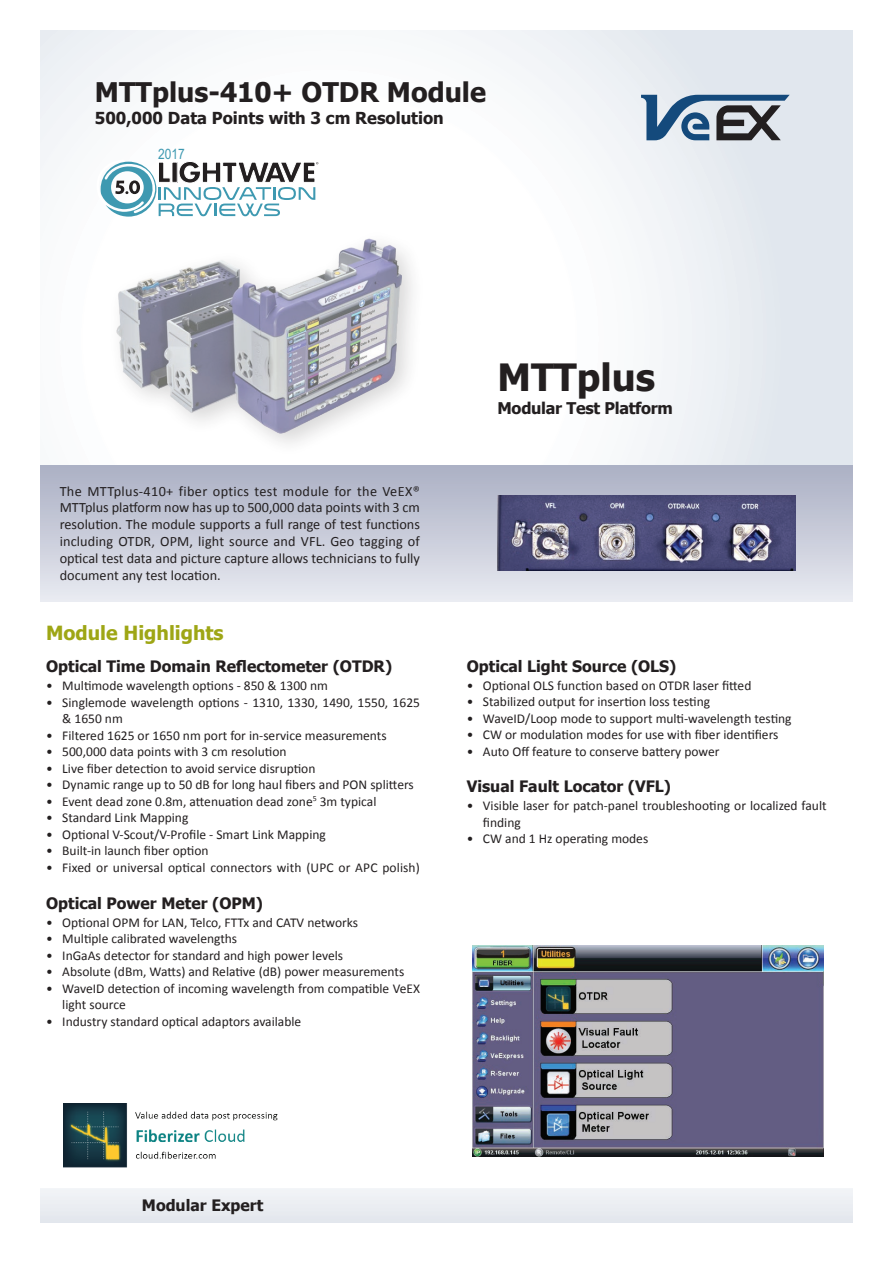
<style>
.page{position:relative;width:893px;height:1263px;background:#fff}
.page>*{position:absolute;margin:0;border:0;box-sizing:border-box;transform-origin:0 0}
.t1{font:700 37.5px "Tahoma";color:#231f20}
.t2{font:700 27px "Tahoma";color:#231f20}
.t3{font:700 19.5px "Tahoma";color:#9ea615}
.t4{font:700 16.5px "Tahoma";color:#231f20}
.t5{font:700 16.2px "Tahoma";letter-spacing:-.015em;color:#231f20}
.t6{font:700 15.75px "Tahoma";color:#231f20}
.t7{font:14.4px "Arial Narrow";color:#3e99b1}
.t8{font:14.25px/16.8px "Calibri";color:#231f20;text-align:justify}
.t9{font:13.5px/16.5px "Calibri";color:#231f20}
</style>
<div class="page">
<div style="left:40px;top:30px;width:813px;height:462px;background:linear-gradient(to right,#fff,#e9eef3)"></div>
<div style="left:40px;top:465px;width:813px;height:136px;background:linear-gradient(to bottom,#aaafc3,#e7e9f0)"></div>
<div style="left:40px;top:1188px;width:813px;height:34px;background:#eaedf2"></div>
<svg style="left:641px;top:95px;width:149px;height:45px;background:#7f92a5"></svg>
<div style="left:107px;top:228px;width:319px;height:229px;background:#231f20;opacity:.3"></div>
<img style="left:116px;top:237px;width:285px;height:196px">
<img style="left:498px;top:495px;width:297px;height:76px">
<img style="left:473px;top:946px;width:350px;height:210px">
<svg style="left:95px;top:158px;width:223px;height:59px"></svg>
<img style="left:63px;top:1103px;width:215px;height:65px">
<h2 class="t2" style="left:95px;top:74px;width:393px">MTTplus-410+ OTDR Module</h2>
<p class="t4" style="left:95px;top:106px;width:350px">500,000 Data Points with 3 cm Resolution</p>
<p class="t7" style="left:158px;top:143px;width:28px">2017</p>
<p class="t8" style="left:60px;top:482px;width:362px">The MTTplus-410+ fiber optics test module for the VeEX® MTTplus platform now has up to 500,000 data points with 3 cm resolution. The module supports a full range of test functions including OTDR, OPM, light source and VFL. Geo tagging of optical test data and picture capture allows technicians to fully document any test location.</p>
<h3 class="t3" style="left:46px;top:619px;width:179px">Module Highlights</h3>
<p class="t6" style="left:46px;top:655px;width:348px">Optical Time Domain Reflectometer (OTDR)</p>
<p class="t9" style="left:46px;top:677px;width:283px">• Multimode wavelength options - 850 &amp; 1300 nm</p>
<p class="t9" style="left:62px;top:694px;width:359px;text-indent:-16px">• Singlemode wavelength options - 1310, 1330, 1490, 1550, 1625 &amp; 1650 nm</p>
<p class="t9" style="left:46px;top:727px;width:342px">• Filtered 1625 or 1650 nm port for in-service measurements</p>
<p class="t9" style="left:46px;top:743px;width:242px">• 500,000 data points with 3 cm resolution</p>
<p class="t9" style="left:46px;top:760px;width:271px">• Live fiber detection to avoid service disruption</p>
<p class="t9" style="left:46px;top:776px;width:369px">• Dynamic range up to 50 dB for long haul fibers and PON splitters</p>
<p class="t9" style="left:46px;top:793px;width:332px">• Event dead zone 0.8m, attenuation dead zone<sup>5</sup> 3m typical</p>
<p class="t9" style="left:46px;top:809px;width:144px">• Standard Link Mapping</p>
<p class="t9" style="left:46px;top:826px;width:281px">• Optional V-Scout/V-Profile - Smart Link Mapping</p>
<p class="t9" style="left:46px;top:842px;width:164px">• Built-in launch fiber option</p>
<p class="t9" style="left:46px;top:859px;width:375px">• Fixed or universal optical connectors with (UPC or APC polish)</p>
<p class="t6" style="left:46px;top:892px;width:218px">Optical Power Meter (OPM)</p>
<p class="t9" style="left:46px;top:913px;width:314px">• Optional OPM for LAN, Telco, FTTx and CATV networks</p>
<p class="t9" style="left:46px;top:930px;width:193px">• Multiple calibrated wavelengths</p>
<p class="t9" style="left:46px;top:946px;width:298px">• InGaAs detector for standard and high power levels</p>
<p class="t9" style="left:46px;top:963px;width:360px">• Absolute (dBm, Watts) and Relative (dB) power measurements</p>
<p class="t9" style="left:62px;top:979px;width:359px;text-indent:-16px">• WaveID detection of incoming wavelength from compatible VeEX light source</p>
<p class="t9" style="left:46px;top:1012px;width:257px">• Industry standard optical adaptors available</p>
<h1 class="t1" style="left:497px;top:352px;width:159px">MTTplus</h1>
<p class="t5" style="left:497px;top:397px;width:177px">Modular Test Platform</p>
<p class="t6" style="left:467px;top:655px;width:211px">Optical Light Source (OLS)</p>
<p class="t9" style="left:467px;top:676px;width:286px">• Optional OLS function based on OTDR laser fitted</p>
<p class="t9" style="left:467px;top:693px;width:245px">• Stabilized output for insertion loss testing</p>
<p class="t9" style="left:467px;top:709px;width:326px">• WaveID/Loop mode to support multi-wavelength testing</p>
<p class="t9" style="left:467px;top:726px;width:313px">• CW or modulation modes for use with fiber identifiers</p>
<p class="t9" style="left:467px;top:742px;width:254px">• Auto Off feature to conserve battery power</p>
<p class="t6" style="left:467px;top:776px;width:206px">Visual Fault Locator (VFL)</p>
<p class="t9" style="left:483px;top:797px;width:345px;text-indent:-16px">• Visible laser for patch-panel troubleshooting or localized fault finding</p>
<p class="t9" style="left:467px;top:830px;width:183px">• CW and 1 Hz operating modes</p>
<p class="t6" style="left:142px;top:1194px;width:123px">Modular Expert</p>
</div>
